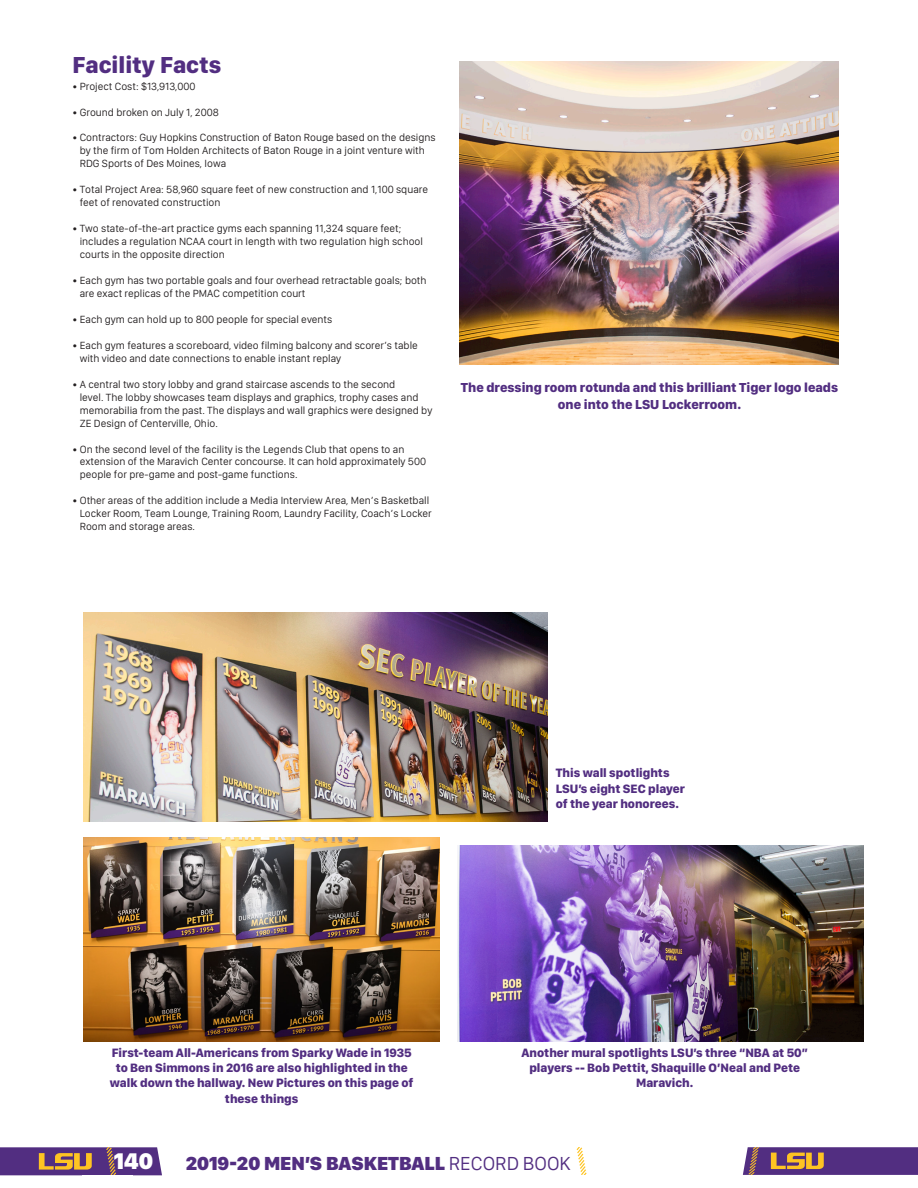
<style>
.page{position:relative;width:918px;height:1188px;background:#fff}
.page>*{position:absolute;margin:0;border:0;box-sizing:border-box;transform-origin:0 0}
.t1{font:800 24px "San Francisco Display";color:#522e81}
.t2{font:900 23.55px "San Francisco Display";color:#fff}
.t3{font:900 19.65px "San Francisco Display";color:#522e81}
.t4{font:800 13.5px/16.2px "San Francisco Display";color:#522e81;text-align:center}
.t5{font:800 12.6px/15px "San Francisco Display";color:#522e81;text-align:center}
.t6{font:10.8px/12.9px "San Francisco Display";color:#231f20}
.s1{font-weight:400}
</style>
<div class="page">
<svg style="left:0;top:1147px;width:162px;height:29px"></svg>
<div style="left:82px;top:1175px;width:51px;height:10px;background:#fff"></div>
<svg style="left:576px;top:1147px;width:11px;height:28px"></svg>
<svg style="left:743px;top:1147px;width:175px;height:28px"></svg>
<img style="left:458px;top:846px;width:406px;height:195px">
<img style="left:83px;top:613px;width:464px;height:208px">
<img style="left:83px;top:838px;width:357px;height:203px">
<img style="left:459px;top:62px;width:380px;height:302px">
<p class="t1" style="left:72px;top:50px;width:150px">Facility Facts</p>
<p class="t6" style="left:72px;top:79px;width:125px">• Project Cost: $13,913,000</p>
<p class="t6" style="left:72px;top:105px;width:148px">• Ground broken on July 1, 2008</p>
<p class="t6" style="left:80px;top:131px;width:357px;text-indent:-7px">• Contractors: Guy Hopkins Construction of Baton Rouge based on the designs by the firm of Tom Holden Architects of Baton Rouge in a joint venture with<br>RDG Sports of Des Moines, Iowa</p>
<p class="t6" style="left:80px;top:183px;width:350px;text-indent:-7px">• Total Project Area: 58,960 square feet of new construction and 1,100 square feet of renovated construction</p>
<p class="t6" style="left:80px;top:222px;width:345px;text-indent:-7px">• Two state-of-the-art practice gyms each spanning 11,324 square feet; includes a regulation NCAA court in length with two regulation high school courts in the opposite direction</p>
<p class="t6" style="left:80px;top:274px;width:348px;text-indent:-7px">• Each gym has two portable goals and four overhead retractable goals; both are exact replicas of the PMAC competition court</p>
<p class="t6" style="left:72px;top:313px;width:261px">• Each gym can hold up to 800 people for special events</p>
<p class="t6" style="left:80px;top:339px;width:340px;text-indent:-7px">• Each gym features a scoreboard, video filming balcony and scorer’s table with video and date connections to enable instant replay</p>
<p class="t6" style="left:80px;top:377px;width:354px;text-indent:-7px">• A central two story lobby and grand staircase ascends to the second<br>level. The lobby showcases team displays and graphics, trophy cases and memorabilia from the past. The displays and wall graphics were designed by ZE Design of Centerville, Ohio.</p>
<p class="t6" style="left:80px;top:442px;width:348px;text-indent:-7px">• On the second level of the facility is the Legends Club that opens to an extension of the Maravich Center concourse. It can hold approximately 500 people for pre-game and post-game functions.</p>
<p class="t6" style="left:80px;top:494px;width:354px;text-indent:-7px">• Other areas of the addition include a Media Interview Area, Men’s Basketball<br>Locker Room, Team Lounge, Training Room, Laundry Facility, Coach’s Locker<br>Room and storage areas.</p>
<p class="t4" style="left:461px;top:380px;width:379px">The dressing room rotunda and this brilliant Tiger logo leads one into the LSU Lockerroom.</p>
<p class="t5" style="left:556px;top:766px;width:131px;text-align:left">This wall spotlights<br>LSU’s eight SEC player of the year honorees.</p>
<p class="t5" style="left:110px;top:1046px;width:305px">First-team All-Americans from Sparky Wade in 1935 to Ben Simmons in 2016 are also highlighted in the walk down the hallway. New Pictures on this page of these things</p>
<p class="t5" style="left:521px;top:1046px;width:288px">Another mural spotlights LSU’s three “NBA at 50” players -- Bob Pettit, Shaquille O’Neal and Pete<br>Maravich.</p>
<h2 class="t2" style="left:114px;top:1146px;width:41px">140</h2>
<h3 class="t3" style="left:186px;top:1151px;width:386px">2019-20 MEN’S BASKETBALL <span class="s1">RECORD BOOK</span></h3>
</div>
